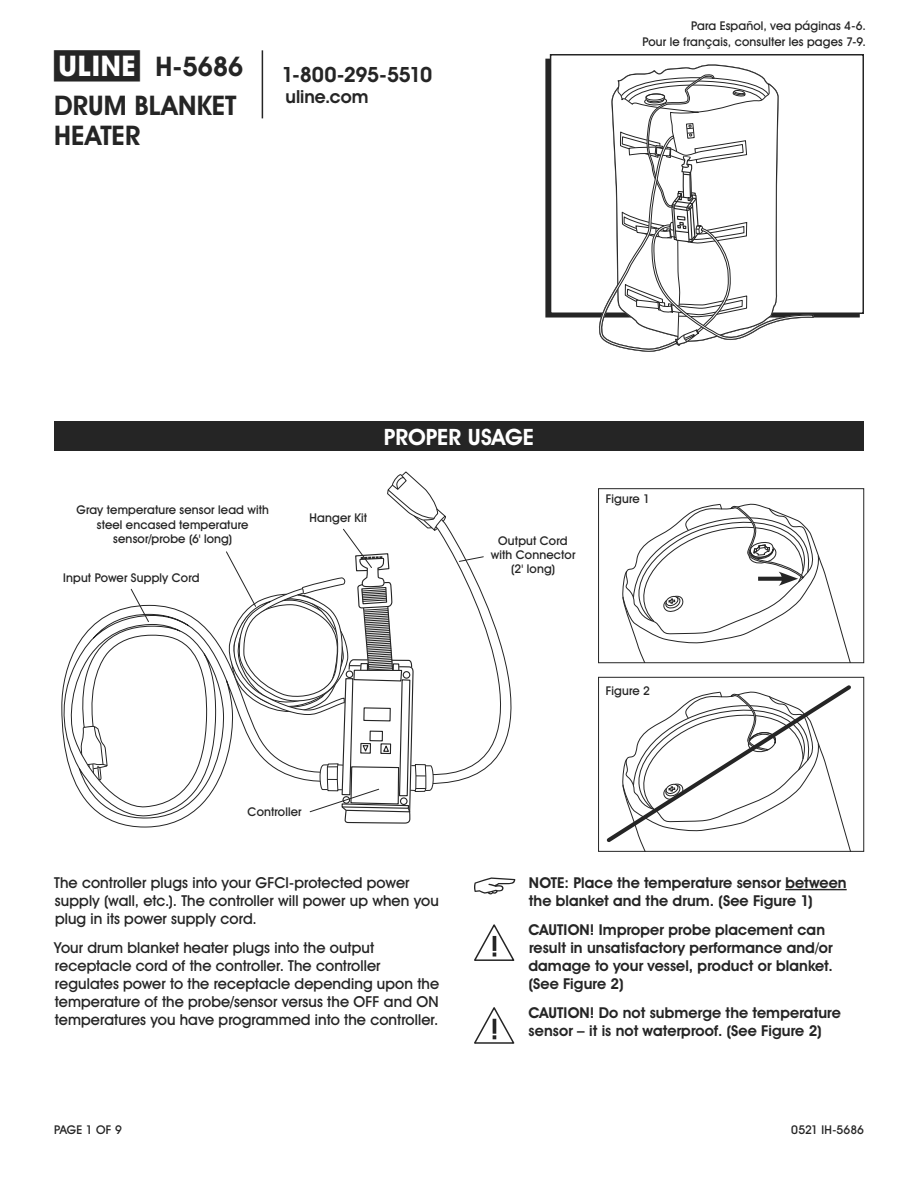
<style>
.page{position:relative;width:918px;height:1188px;background:#fff}
.page>*{position:absolute;margin:0;border:0;box-sizing:border-box;transform-origin:0 0}
.t1{font:700 27px/38.7px "Uline Two Knine";letter-spacing:.005em;color:#252525}
.t2{font:700 22.5px "Uline Two Knine";color:#fff}
.t3{font:700 21px "Uline Two Knine";letter-spacing:-.02em;color:#252525}
.t4{font:700 18px "Uline Two Knine";color:#252525}
.t5{font:15px/18px "Uline Two Knine";letter-spacing:.005em;color:#252525}
.t6{font:700 15px/18px "Uline Two Knine";letter-spacing:.005em;color:#252525}
.t7{font:12px/14.4px "Uline Two Knine";letter-spacing:.015em;color:#252525;text-align:center}
.t8{font:12px "Uline Two Knine";letter-spacing:-.005em;color:#252525}
.s1{font-size:28.5px}
</style>
<div class="page">
<hr style="left:262px;top:50px;width:1px;height:68px;background:#252525">
<div style="left:550px;top:54px;width:314px;height:260px;border:2px solid #252525"></div>
<hr style="left:785px;top:889px;width:62px;height:1px;background:#252525">
<svg style="left:474px;top:877px;width:41px;height:17px"></svg>
<svg style="left:474px;top:924px;width:40px;height:37px"></svg>
<svg style="left:474px;top:1007px;width:40px;height:37px"></svg>
<div style="left:598px;top:488px;width:266px;height:175px;border:1px solid #252525"></div>
<svg style="left:614px;top:489px;width:238px;height:174px"></svg>
<div style="left:598px;top:677px;width:266px;height:175px;border:1px solid #252525"></div>
<svg style="left:603px;top:677px;width:252px;height:174px"></svg>
<div style="left:54px;top:421px;width:810px;height:30px;background:#252525"></div>
<svg style="left:75px;top:605px;width:104px;height:223px"></svg>
<svg style="left:61px;top:637px;width:47px;height:148px"></svg>
<svg style="left:130px;top:588px;width:20px;height:35px"></svg>
<svg style="left:179px;top:472px;width:333px;height:352px"></svg>
<svg style="left:595px;top:64px;width:219px;height:288px"></svg>
<h1 class="t1" style="left:54px;top:47px;width:191px"><span class="s1">π</span> H-5686<br>DRUM BLANKET</h1>
<h1 class="t1" style="left:54px;top:116px;width:88px">HEATER</h1>
<h3 class="t3" style="left:281px;top:62px;width:152px">1-800-295-5510</h3>
<p class="t4" style="left:285px;top:86px;width:84px">uline.com</p>
<p class="t7" style="left:642px;top:17px;width:225px;line-height:16.8px;text-align:right">Para Español, vea páginas 4-6.<br>Pour le français, consulter les pages 7-9.</p>
<h2 class="t2" style="left:384px;top:423px;width:152px">PROPER USAGE</h2>
<p class="t7" style="left:76px;top:503px;width:194px">Gray temperature sensor lead with steel encased temperature sensor/probe (6' long)</p>
<p class="t7" style="left:310px;top:511px;width:59px">Hanger Kit</p>
<p class="t7" style="left:63px;top:571px;width:138px">Input Power Supply Cord</p>
<p class="t7" style="left:491px;top:533px;width:86px">Output Cord with Connector (2' long)</p>
<p class="t7" style="left:606px;top:492px;width:46px">Figure 1</p>
<p class="t7" style="left:606px;top:683px;width:46px">Figure 2</p>
<p class="t7" style="left:248px;top:804px;width:56px">Controller</p>
<p class="t5" style="left:54px;top:874px;width:386px">The controller plugs into your GFCI-protected power supply (wall, etc.). The controller will power up when you plug in its power supply cord.</p>
<p class="t5" style="left:54px;top:938px;width:386px">Your drum blanket heater plugs into the output receptacle cord of the controller. The controller regulates power to the receptacle depending upon the temperature of the probe/sensor versus the OFF and ON temperatures you have programmed into the controller.</p>
<p class="t6" style="left:529px;top:874px;width:319px">NOTE: Place the temperature sensor between the blanket and the drum. (See Figure 1)</p>
<p class="t6" style="left:528px;top:921px;width:306px">CAUTION! Improper probe placement can result in unsatisfactory performance and/or damage to your vessel, product or blanket. (See Figure 2)</p>
<p class="t6" style="left:528px;top:1003px;width:314px">CAUTION! Do not submerge the temperature sensor – it is not waterproof. (See Figure 2)</p>
<p class="t7" style="left:54px;top:1122px;width:69px">PAGE 1 OF 9</p>
<p class="t8" style="left:791px;top:1122px;width:74px">0521 IH-5686</p>
</div>
